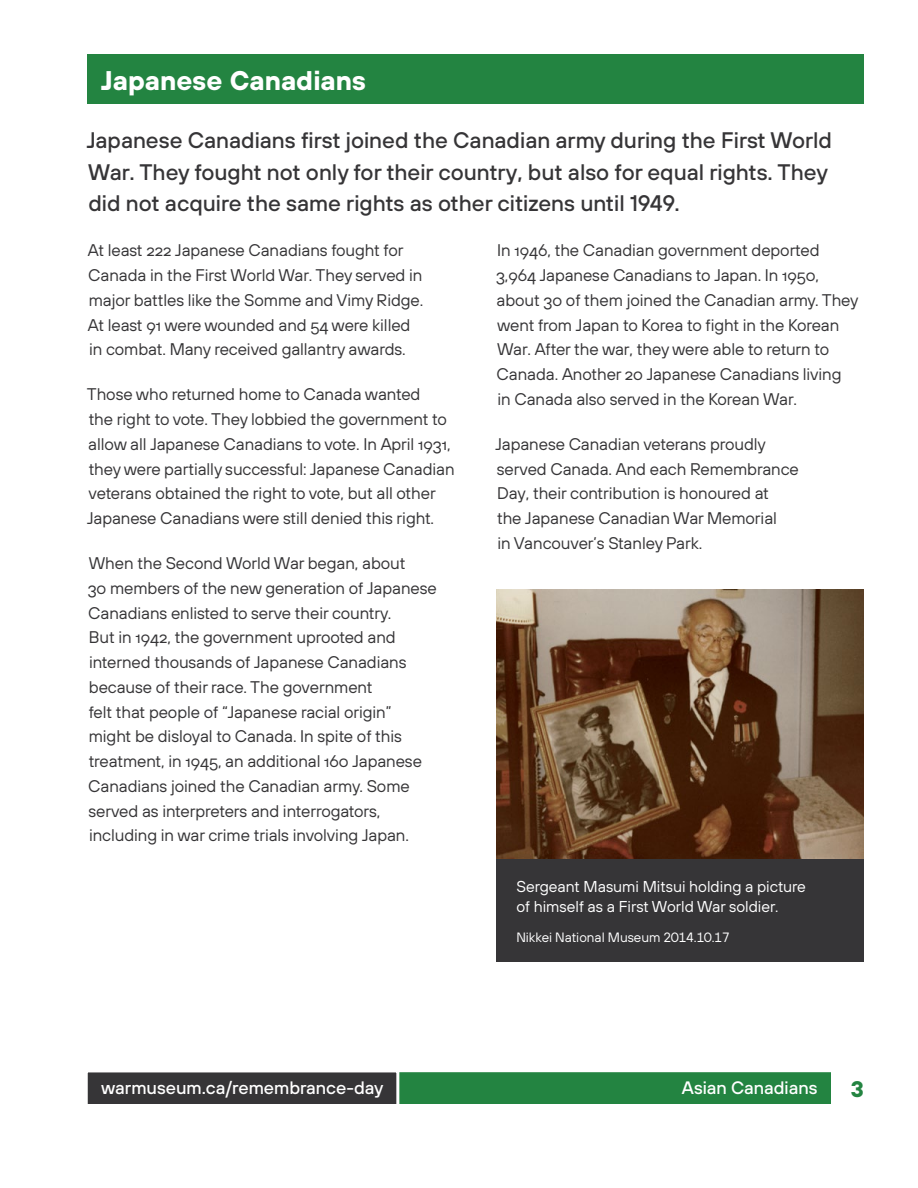
<style>
.page{position:relative;width:918px;height:1188px;background:#fff}
.page>*{position:absolute;margin:0;border:0;box-sizing:border-box;transform-origin:0 0}
.H2_-_Section_Titles{font:700 27px "TT Hoves";color:#fff}
.P_-_Intro_Paragraph{font:500 22.5px/31.5px "TT Hoves";color:#363537}
.t1{font:700 22.5px "TT Hoves";color:#238441}
.t2{font:500 18px "TT Hoves";color:#fff}
.P_-_Body_Text{font:16.8px/24.8px "TT Hoves";letter-spacing:-.005em;color:#363537}
.P_-_Artifact_Credit{font:15.75px/20.2px "TT Hoves";color:#fff}
.P_-_Artifact_Number{font:13.5px "TT Hoves";color:#fff}
</style>
<div class="page">
<div style="left:86px;top:1071px;width:746px;height:35px;background:#238441"></div>
<div style="left:85px;top:1069px;width:749px;height:38px;border:3px solid #fff"></div>
<div style="left:86px;top:1071px;width:312px;height:35px;background:#363537"></div>
<div style="left:85px;top:1069px;width:314px;height:38px;border:3px solid #fff"></div>
<div style="left:88px;top:54px;width:776px;height:49px;background:#238441"></div>
<img style="left:496px;top:590px;width:368px;height:269px">
<div style="left:496px;top:859px;width:368px;height:103px;background:#363537"></div>
<h2 class="H2_-_Section_Titles" style="left:101px;top:62px;width:266px">Japanese Canadians</h2>
<p class="P_-_Intro_Paragraph" style="left:87px;top:124px;width:747px">Japanese Canadians first joined the Canadian army during the First World<br>War. They fought not only for their country, but also for equal rights. They did not acquire the same rights as other citizens until 1949.</p>
<p class="P_-_Body_Text" style="left:88px;top:238px;width:337px">At least 222 Japanese Canadians fought for Canada in the First World War. They served in major battles like the Somme and Vimy Ridge.<br>At least 91 were wounded and 54 were killed in combat. Many received gallantry awards.</p>
<p class="P_-_Body_Text" style="left:87px;top:382px;width:369px">Those who returned home to Canada wanted<br>the right to vote. They lobbied the government to allow all Japanese Canadians to vote. In April 1931, they were partially successful: Japanese Canadian veterans obtained the right to vote, but all other Japanese Canadians were still denied this right.</p>
<p class="P_-_Body_Text" style="left:88px;top:551px;width:351px">When the Second World War began, about<br>30 members of the new generation of Japanese Canadians enlisted to serve their country.<br>But in 1942, the government uprooted and interned thousands of Japanese Canadians because of their race. The government<br>felt that people of “Japanese racial origin” might be disloyal to Canada. In spite of this treatment, in 1945, an additional 160 Japanese Canadians joined the Canadian army. Some served as interpreters and interrogators, including in war crime trials involving Japan.</p>
<p class="P_-_Body_Text" style="left:496px;top:238px;width:364px">In 1946, the Canadian government deported 3,964 Japanese Canadians to Japan. In 1950, about 30 of them joined the Canadian army. They went from Japan to Korea to fight in the Korean War. After the war, they were able to return to Canada. Another 20 Japanese Canadians living<br>in Canada also served in the Korean War.</p>
<p class="P_-_Body_Text" style="left:495px;top:431px;width:305px">Japanese Canadian veterans proudly served Canada. And each Remembrance Day, their contribution is honoured at<br>the Japanese Canadian War Memorial<br>in Vancouver’s Stanley Park.</p>
<p class="P_-_Artifact_Credit" style="left:516px;top:876px;width:291px">Sergeant Masumi Mitsui holding a picture of himself as a First World War soldier.</p>
<p class="P_-_Artifact_Number" style="left:516px;top:929px;width:215px">Nikkei National Museum 2014.10.17</p>
<p class="t2" style="left:101px;top:1076px;width:284px">warmuseum.ca/remembrance-day</p>
<p class="t2" style="left:682px;top:1076px;width:137px">Asian Canadians</p>
<h2 class="t1" style="left:851px;top:1074px;width:15px">3</h2>
</div>
